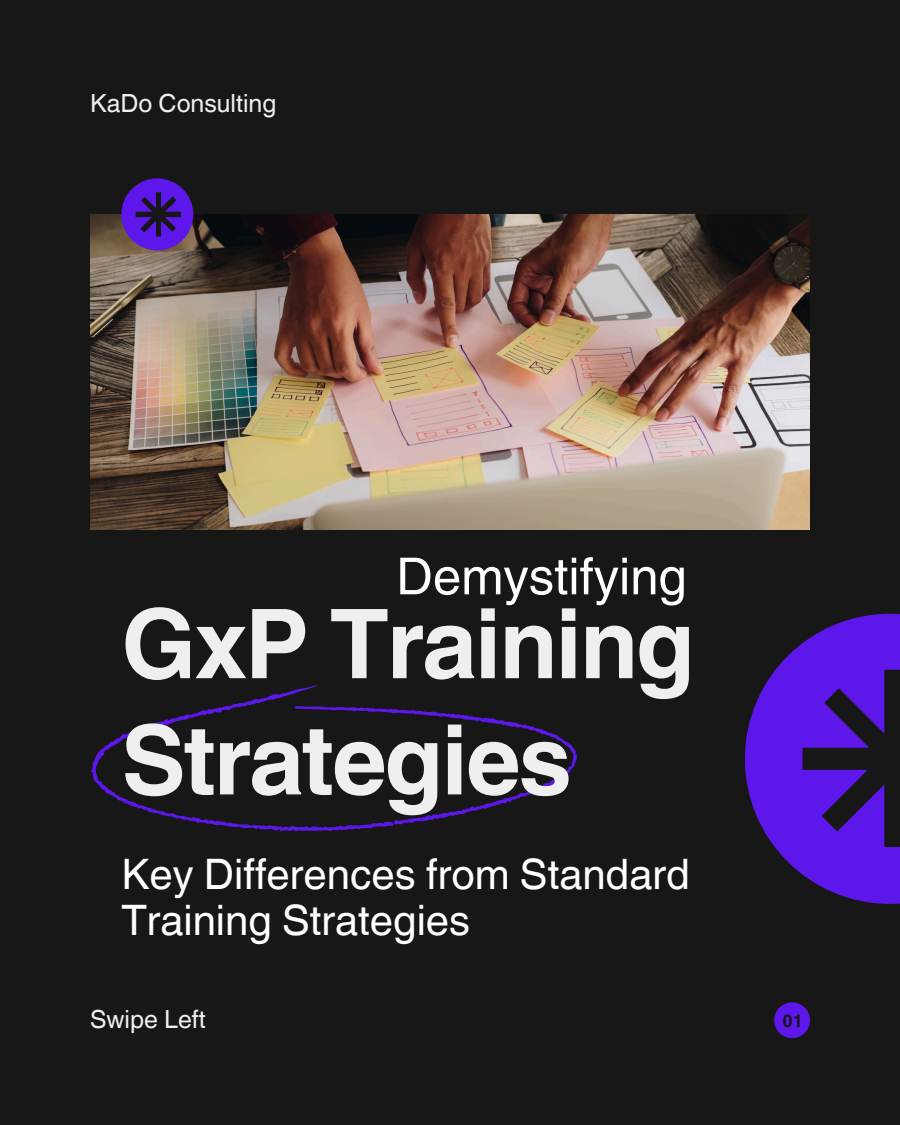
<style>
.page{position:relative;width:900px;height:1125px;background:#171717}
.page>*{position:absolute;margin:0;border:0;box-sizing:border-box;transform-origin:0 0}
.t1{font:700 96.3px/116.2px "Helvetica World";letter-spacing:-.025em;color:#efefef}
.t2{font:51px "Helvetica World";color:#fff}
.t3{font:42px/45.8px "Helvetica World";color:#fff}
.t4{font:25px "Helvetica World";color:#efefef}
.t5{font:700 17.8px "Helvetica World";color:#171717}
</style>
<div class="page">
<svg style="left:91px;top:685px;width:486px;height:147px"></svg>
<div style="left:774px;top:1002px;width:36px;height:36px;background:#5e17eb;border-radius:50%"></div>
<img style="left:90px;top:214px;width:720px;height:315px">
<div style="left:121px;top:178px;width:72px;height:72px;background:#5e17eb;border-radius:50%"></div>
<svg style="left:136px;top:192px;width:45px;height:44px"></svg>
<svg style="left:745px;top:614px;width:155px;height:290px;fill:#5e17eb"></svg>
<svg style="left:803px;top:670px;width:97px;height:176px"></svg>
<p class="t4" style="left:90px;top:89px;width:188px">KaDo Consulting</p>
<p class="t2" style="left:396px;top:546px;width:292px">Demystifying</p>
<p class="t1" style="left:121px;top:576px;width:575px">GxP Training<br>Strategies</p>
<p class="t3" style="left:121px;top:852px;width:570px">Key Differences from Standard<br>Training Strategies</p>
<h2 class="t4" style="left:90px;top:1004px;width:117px">Swipe Left</h2>
<h1 class="t5" style="left:783px;top:1006px;width:22px">01</h1>
</div>
